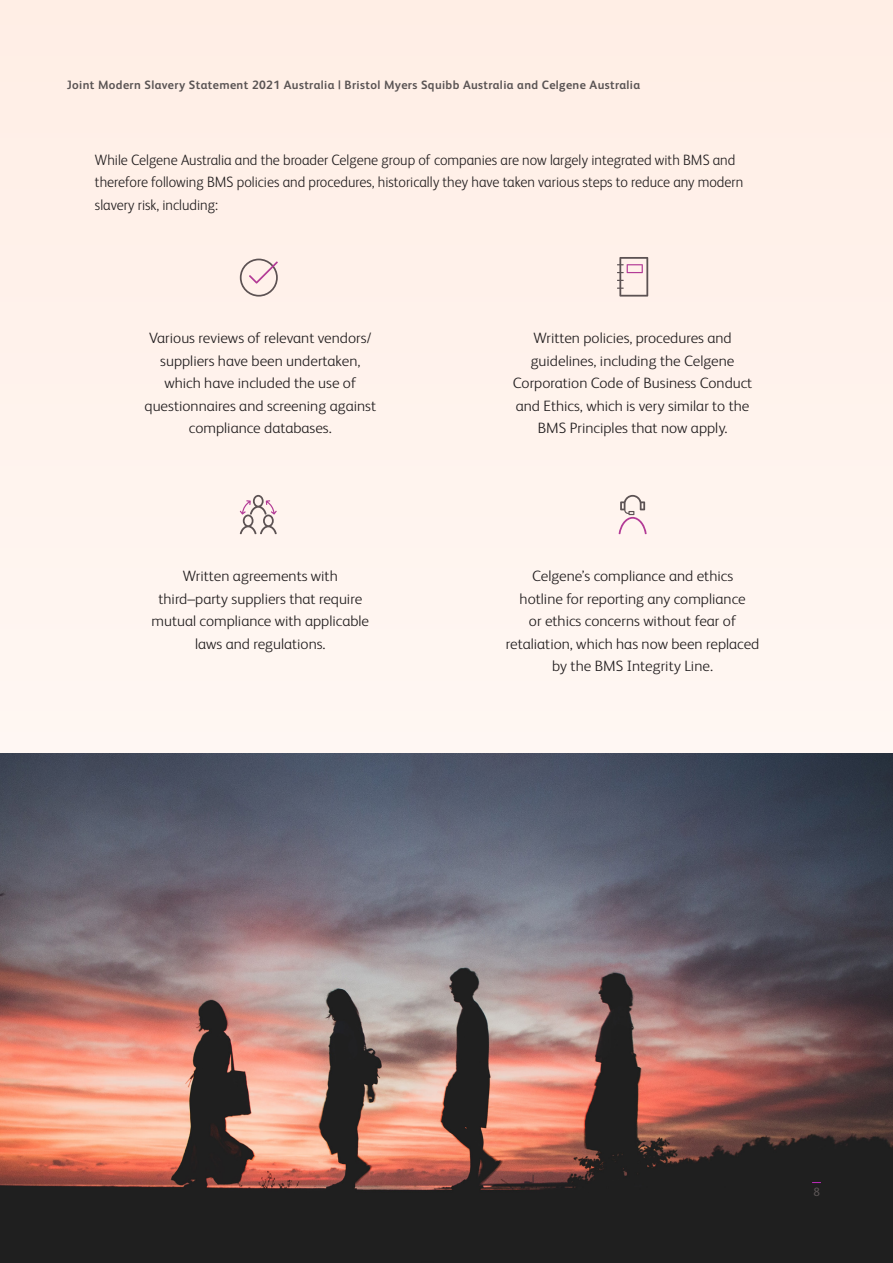
<style>
.page{position:relative;width:893px;height:1263px;background:#fff2ec}
.page>*{position:absolute;margin:0;border:0;box-sizing:border-box;transform-origin:0 0}
.bullet_points_body_c{font:300 15px/22.5px "BMS Humanity";color:#231f20;text-align:center}
.Body_copy{font:300 15px/22.5px "BMS Humanity";color:#231f20;scale:.96 1}
.t1{font:700 12.15px "BMS Humanity";letter-spacing:.03em;color:#5a5454}
.t2{font:12.15px "BMS Humanity";color:#5a5454}
</style>
<div class="page">
<img style="left:0;top:753px;width:893px;height:510px">
<svg style="left:240px;top:259px;width:38px;height:38px"></svg>
<svg style="left:617px;top:257px;width:31px;height:40px"></svg>
<svg style="left:240px;top:495px;width:37px;height:39px"></svg>
<svg style="left:619px;top:495px;width:28px;height:39px"></svg>
<p class="t1" style="left:67px;top:76px;width:575px">Joint Modern Slavery Statement 2021 Australia | Bristol Myers Squibb Australia and Celgene Australia</p>
<p class="Body_copy" style="left:95px;top:147px;width:677px">While Celgene Australia and the broader Celgene group of companies are now largely integrated with BMS and therefore following BMS policies and procedures, historically they have taken various steps to reduce any modern slavery risk, including:</p>
<p class="bullet_points_body_c" style="left:145px;top:326px;width:233px">Various reviews of relevant vendors/ suppliers have been undertaken, which have included the use of questionnaires and screening against compliance databases.</p>
<p class="bullet_points_body_c" style="left:152px;top:564px;width:219px">Written agreements with third–party suppliers that require mutual compliance with applicable laws and regulations.</p>
<p class="bullet_points_body_c" style="left:513px;top:326px;width:241px">Written policies, procedures and guidelines, including the Celgene Corporation Code of Business Conduct and Ethics, which is very similar to the BMS Principles that now apply.</p>
<p class="bullet_points_body_c" style="left:506px;top:564px;width:255px">Celgene’s compliance and ethics<br>hotline for reporting any compliance<br>or ethics concerns without fear of retaliation, which has now been replaced by the BMS Integrity Line.</p>
<p class="t2" style="left:813px;top:1183px;width:8px">8</p>
</div>
